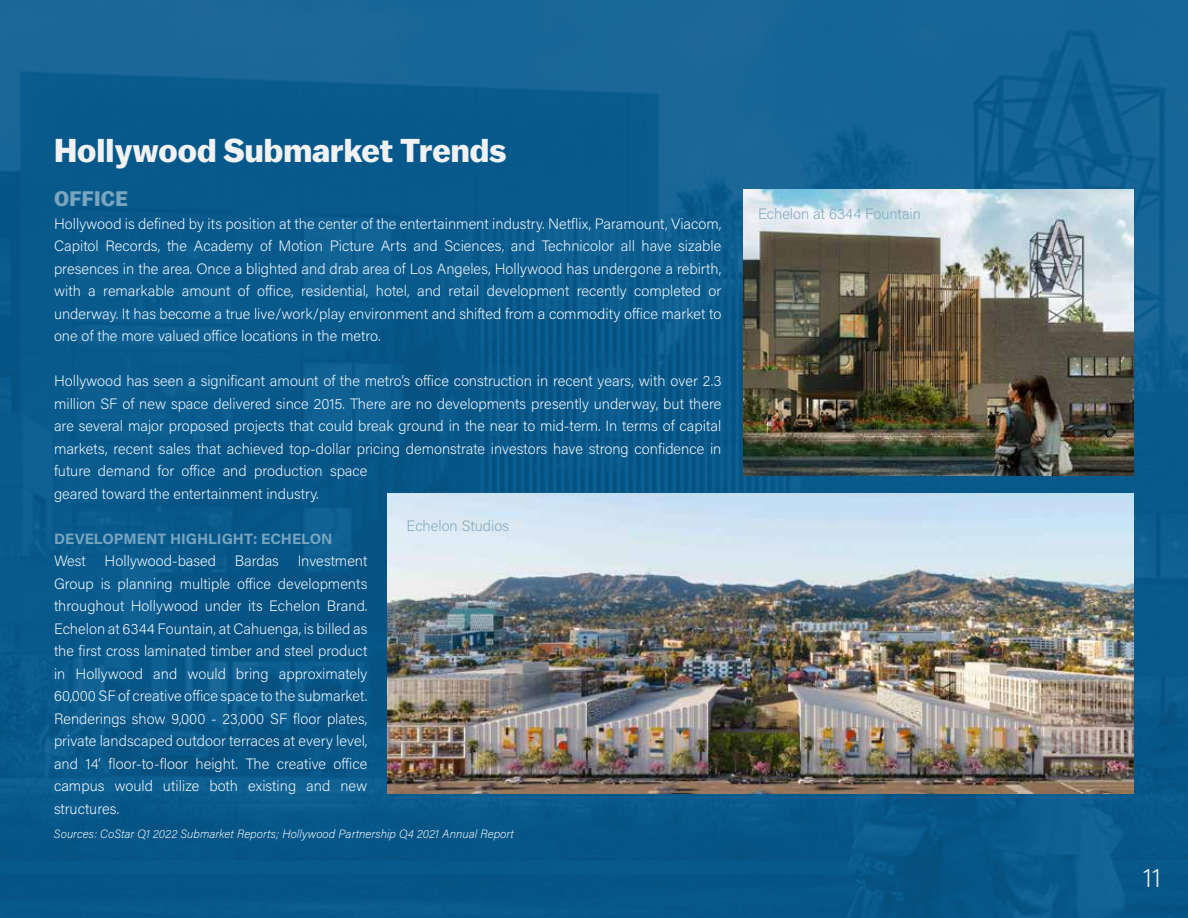
<style>
.page{position:relative;width:1188px;height:918px;background:#fff}
.page>*{position:absolute;margin:0;border:0;box-sizing:border-box;transform-origin:0 0}
.t1{font:700 33px "Balto";color:#f2f2f2}
.t2{font:200 27px "Acumin Pro";color:#f2f2f2}
.t3{font:700 21px "Balto";letter-spacing:.01em;color:#7aa5bf}
.t4{font:200 15px/22.5px "Acumin Pro";color:#fff;text-align:justify}
.t5{font:200 15px "Acumin Pro";color:#7aa5bf}
.t6{font:700 15px "Acumin Pro";color:#7aa5bf}
.t7{font:italic 200 12px "Acumin Pro";color:#fff}
</style>
<div class="page">
<img style="left:0;top:0;width:1188px;height:918px">
<img style="left:743px;top:189px;width:391px;height:286px">
<img style="left:388px;top:493px;width:746px;height:300px">
<h1 class="t1" style="left:54px;top:130px;width:454px">Hollywood Submarket Trends</h1>
<h3 class="t3" style="left:54px;top:186px;width:76px">OFFICE</h3>
<p class="t4" style="left:54px;top:211px;width:669px">Hollywood is defined by its position at the center of the entertainment industry. Netflix, Paramount, Viacom, Capitol Records, the Academy of Motion Picture Arts and Sciences, and Technicolor all have sizable presences in the area. Once a blighted and drab area of Los Angeles, Hollywood has undergone a rebirth, with a remarkable amount of office, residential, hotel, and retail development recently completed or underway. It has become a true live/work/play environment and shifted from a commodity office market to one of the more valued office locations in the metro.</p>
<p class="t4" style="left:54px;top:369px;width:669px;text-align:left">Hollywood has seen a significant amount of the metro’s office construction in recent years, with over 2.3 million SF of new space delivered since 2015. There are no developments presently underway, but there are several major proposed projects that could break ground in the near to mid-term. In terms of capital markets, recent sales that achieved top-dollar pricing demonstrate investors have strong confidence in future demand for office and production space<br>geared toward the entertainment industry.</p>
<p class="t6" style="left:54px;top:528px;width:280px">DEVELOPMENT HIGHLIGHT: ECHELON</p>
<p class="t4" style="left:54px;top:549px;width:315px">West Hollywood-based Bardas Investment Group is planning multiple office developments throughout Hollywood under its Echelon Brand.<br>Echelon at 6344 Fountain, at Cahuenga, is billed as the first cross laminated timber and steel product in Hollywood and would bring approximately 60,000 SF of creative office space to the submarket.<br>Renderings show 9,000 - 23,000 SF floor plates, private landscaped outdoor terraces at every level, and 14’ floor-to-floor height. The creative office campus would utilize both existing and new structures.</p>
<p class="t7" style="left:54px;top:825px;width:462px">Sources: CoStar Q1 2022 Submarket Reports; Hollywood Partnership Q4 2021 Annual Report</p>
<p class="t5" style="left:407px;top:515px;width:104px">Echelon Studios</p>
<p class="t5" style="left:758px;top:204px;width:164px">Echelon at 6344 Fountain</p>
<h2 class="t2" style="left:1143px;top:859px;width:20px">11</h2>
</div>
